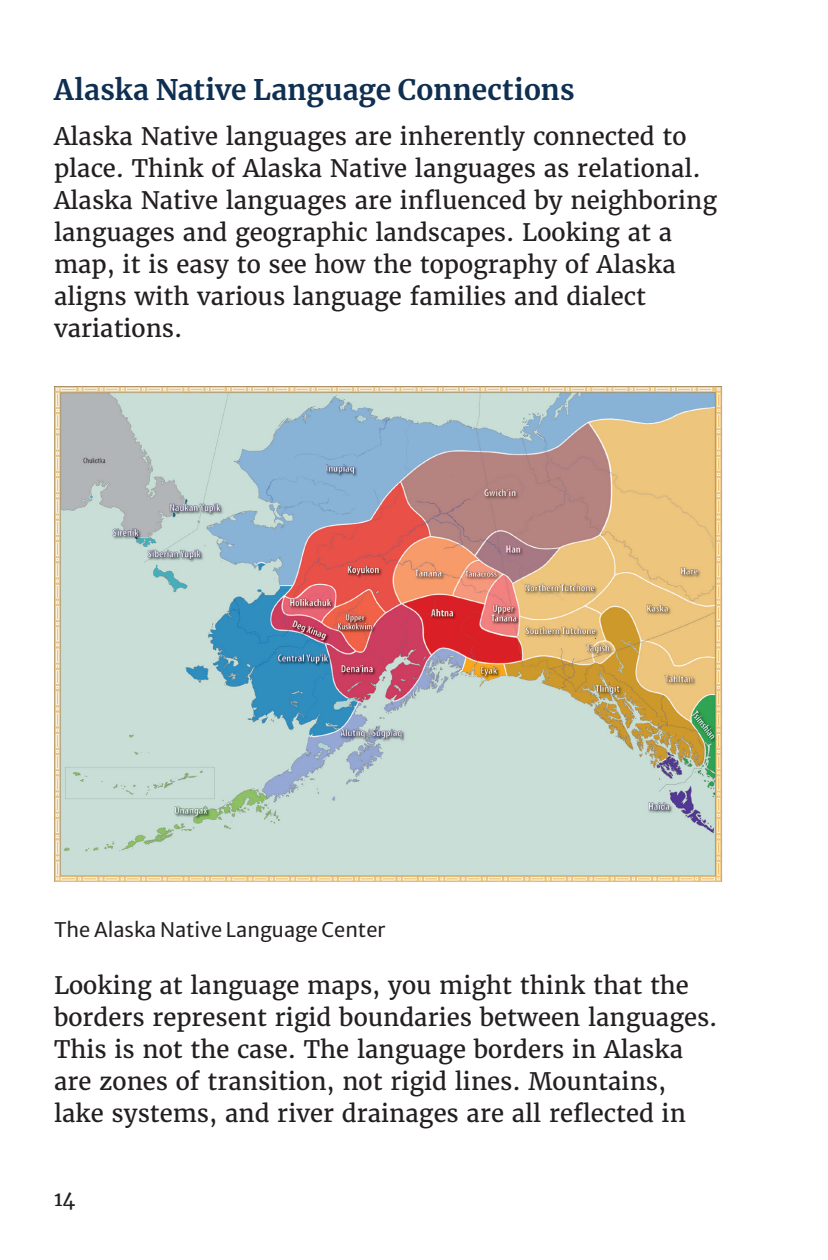
<style>
.page{position:relative;width:828px;height:1260px;background:#fff}
.page>*{position:absolute;margin:0;border:0;box-sizing:border-box;transform-origin:0 0}
.t1{font:700 28px "Merriweather";letter-spacing:.005em;color:#0e2f51}
.B1{font:24px/32px "Merriweather";color:#231f20}
.Ref{font:20px "Merriweather Sans";color:#231f20}
.t2{font:20px "Merriweather";color:#231f20}
</style>
<div class="page">
<img style="left:54px;top:387px;width:668px;height:495px">
<h3 class="t1" style="left:54px;top:70px;width:522px">Alaska Native Language Connections</h3>
<p class="B1" style="left:54px;top:120px;width:665px">Alaska Native languages are inherently connected to place. Think of Alaska Native languages as relational.<br>Alaska Native languages are influenced by neighboring languages and geographic landscapes. Looking at a map, it is easy to see how the topography of Alaska aligns with various language families and dialect variations.</p>
<p class="Ref" style="left:54px;top:912px;width:333px">The Alaska Native Language Center</p>
<p class="B1" style="left:54px;top:969px;width:665px">Looking at language maps, you might think that the borders represent rigid boundaries between languages.<br>This is not the case. The language borders in Alaska are zones of transition, not rigid lines. Mountains, lake systems, and river drainages are all reflected in</p>
<p class="t2" style="left:54px;top:1186px;width:23px">14</p>
</div>
